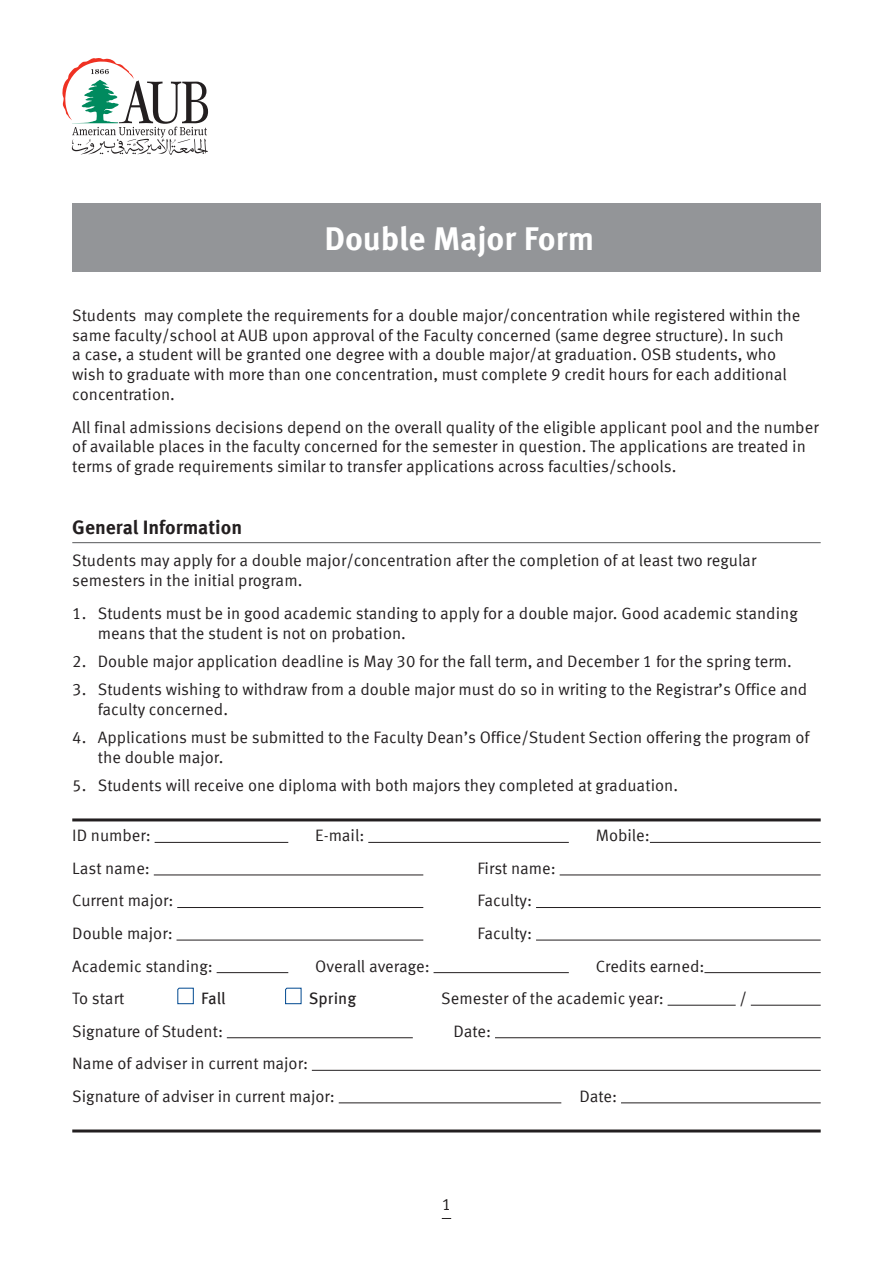
<style>
.page{position:relative;width:893px;height:1263px;background:#fff}
.page>*{position:absolute;margin:0;border:0;box-sizing:border-box;transform-origin:0 0}
.t1{font:700 33px "Meta Offc Pro";color:#fff}
.t2{font:700 19.5px "Meta Offc Pro";color:#231f20}
.t3{font:16.5px/19.8px "Meta Offc Pro Norm";color:#231f20}
.t4{font:16.5px "Meta Offc Pro";color:#231f20}
</style>
<div class="page">
<svg style="left:62px;top:58px;width:146px;height:97px"></svg>
<div style="left:72px;top:203px;width:749px;height:68px;background:#939598"></div>
<hr style="left:72px;top:542px;width:749px;height:1px;background:#57585a">
<hr style="left:155px;top:842px;width:133px;height:1px;background:#231f20">
<hr style="left:368px;top:842px;width:201px;height:1px;background:#231f20">
<hr style="left:650px;top:842px;width:171px;height:1px;background:#231f20">
<hr style="left:154px;top:875px;width:269px;height:1px;background:#231f20">
<hr style="left:560px;top:875px;width:261px;height:1px;background:#231f20">
<hr style="left:177px;top:907px;width:246px;height:1px;background:#231f20">
<hr style="left:536px;top:907px;width:285px;height:1px;background:#231f20">
<hr style="left:176px;top:940px;width:247px;height:1px;background:#231f20">
<hr style="left:536px;top:940px;width:285px;height:1px;background:#231f20">
<hr style="left:217px;top:972px;width:71px;height:1px;background:#231f20">
<hr style="left:434px;top:972px;width:135px;height:1px;background:#231f20">
<hr style="left:704px;top:972px;width:117px;height:1px;background:#231f20">
<hr style="left:668px;top:1005px;width:68px;height:1px;background:#231f20">
<hr style="left:751px;top:1005px;width:70px;height:1px;background:#231f20">
<hr style="left:227px;top:1037px;width:186px;height:1px;background:#231f20">
<hr style="left:495px;top:1037px;width:326px;height:1px;background:#231f20">
<hr style="left:312px;top:1070px;width:509px;height:1px;background:#231f20">
<hr style="left:339px;top:1102px;width:222px;height:1px;background:#231f20">
<hr style="left:621px;top:1102px;width:200px;height:1px;background:#231f20">
<hr style="left:72px;top:818px;width:749px;height:3px;background:#231f20">
<svg style="left:177px;top:987px;width:17px;height:17px"></svg>
<svg style="left:285px;top:987px;width:17px;height:17px"></svg>
<hr style="left:72px;top:1129px;width:749px;height:3px;background:#231f20">
<h1 class="t1" style="left:324px;top:213px;width:271px">Double Major Form</h1>
<p class="t3" style="left:72px;top:304px;width:730px">Students may complete the requirements for a double major/concentration while registered within the same faculty/school at AUB upon approval of the Faculty concerned (same degree structure). In such<br>a case, a student will be granted one degree with a double major/at graduation. OSB students, who wish to graduate with more than one concentration, must complete 9 credit hours for each additional concentration.</p>
<p class="t3" style="left:72px;top:416px;width:748px">All final admissions decisions depend on the overall quality of the eligible applicant pool and the number of available places in the faculty concerned for the semester in question. The applications are treated in terms of grade requirements similar to transfer applications across faculties/schools.</p>
<p class="t2" style="left:72px;top:512px;width:171px">General Information</p>
<p class="t3" style="left:72px;top:550px;width:686px">Students may apply for a double major/concentration after the completion of at least two regular semesters in the initial program.</p>
<p class="t3" style="left:98px;top:602px;width:701px;text-indent:-26px">1. Students must be in good academic standing to apply for a double major. Good academic standing means that the student is not on probation.</p>
<p class="t3" style="left:72px;top:650px;width:721px">2. Double major application deadline is May 30 for the fall term, and December 1 for the spring term.</p>
<p class="t3" style="left:98px;top:678px;width:711px;text-indent:-26px">3. Students wishing to withdraw from a double major must do so in writing to the Registrar’s Office and faculty concerned.</p>
<p class="t3" style="left:98px;top:726px;width:713px;text-indent:-26px">4. Applications must be submitted to the Faculty Dean’s Office/Student Section offering the program of the double major.</p>
<p class="t3" style="left:72px;top:775px;width:607px">5. Students will receive one diploma with both majors they completed at graduation.</p>
<p class="t3" style="left:72px;top:824px;width:80px">ID number:</p>
<p class="t3" style="left:315px;top:824px;width:51px">E-mail:</p>
<p class="t3" style="left:596px;top:824px;width:56px">Mobile:</p>
<p class="t3" style="left:72px;top:857px;width:79px">Last name:</p>
<p class="t3" style="left:477px;top:857px;width:80px">First name:</p>
<p class="t3" style="left:72px;top:890px;width:103px">Current major:</p>
<p class="t3" style="left:477px;top:890px;width:56px">Faculty:</p>
<p class="t3" style="left:72px;top:922px;width:102px">Double major:</p>
<p class="t3" style="left:477px;top:922px;width:56px">Faculty:</p>
<p class="t3" style="left:72px;top:955px;width:142px">Academic standing:</p>
<p class="t3" style="left:315px;top:955px;width:116px">Overall average:</p>
<p class="t3" style="left:596px;top:955px;width:110px">Credits earned:</p>
<p class="t3" style="left:72px;top:987px;width:54px">To start</p>
<p class="t4" style="left:201px;top:986px;width:26px">Fall</p>
<p class="t4" style="left:309px;top:986px;width:49px">Spring</p>
<p class="t3" style="left:441px;top:987px;width:224px">Semester of the academic year:</p>
<p class="t3" style="left:739px;top:987px;width:9px">/</p>
<p class="t3" style="left:72px;top:1020px;width:152px">Signature of Student:</p>
<p class="t3" style="left:453px;top:1020px;width:39px">Date:</p>
<p class="t3" style="left:72px;top:1046px;width:264px;line-height:32.5px">Name of adviser in current major:<br>Signature of adviser in current major:</p>
<p class="t3" style="left:579px;top:1085px;width:39px">Date:</p>
<p class="t3" style="left:442px;top:1193px;width:11px">1</p>
</div>
